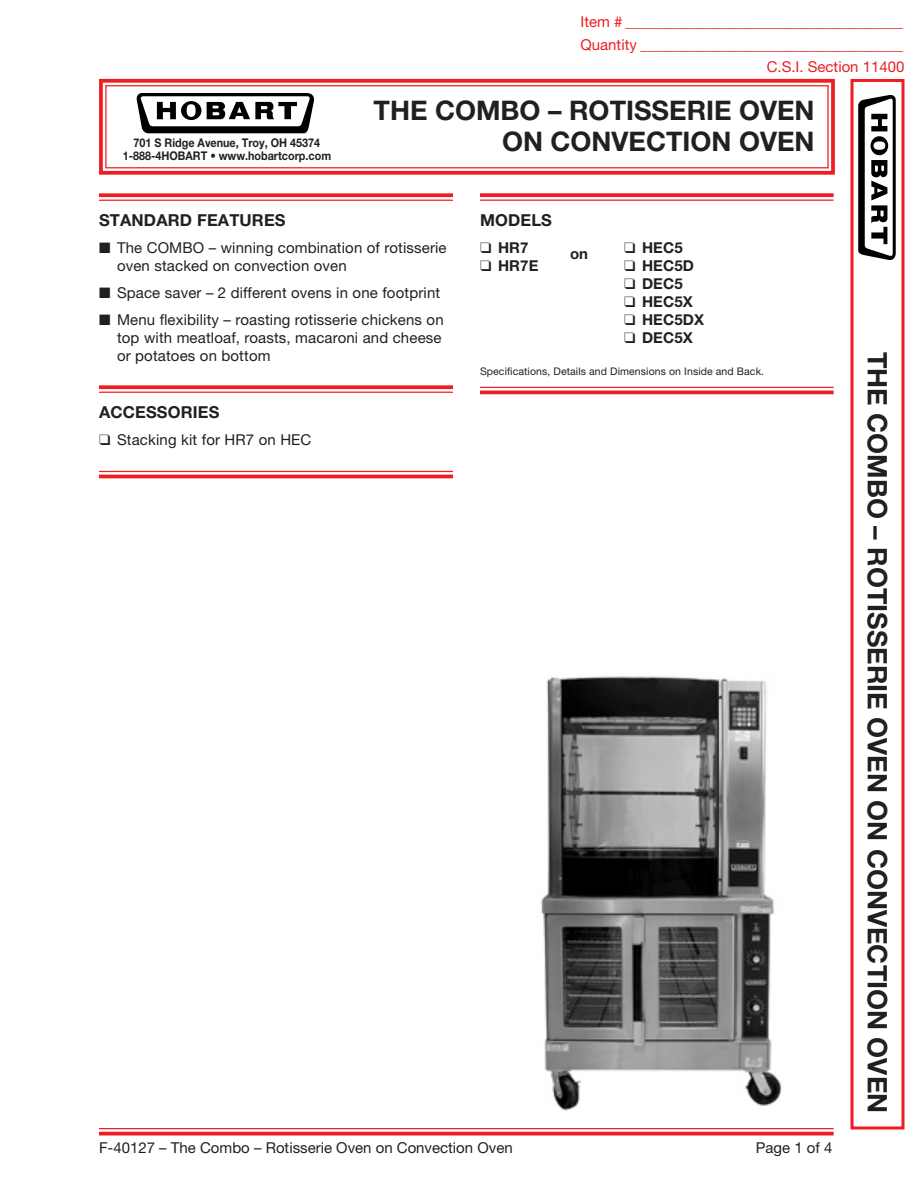
<style>
.page{position:relative;width:918px;height:1188px;background:#fff}
.page>*{position:absolute;margin:0;border:0;box-sizing:border-box;transform-origin:0 0}
.t1{font:700 27px "Helvetica Neue LT Std";color:#231f20}
.t2{font:700 16.5px "Helvetica Neue LT Std";letter-spacing:.01em;color:#231f20}
.t3{font:15px/18px "Helvetica Neue LT Std";letter-spacing:.01em;color:#231f20}
.t4{font:15px/22.5px "Helvetica Neue LT Std";color:#ee1d23;text-align:right}
.t5{font:700 15px "Helvetica Neue LT Std";letter-spacing:.01em;color:#231f20}
.t6{font:700 12px "Helvetica Neue LT Std";color:#231f20;scale:.9 1}
.t7{font:10.5px "Helvetica Neue LT Std";letter-spacing:.01em;color:#231f20}
</style>
<div class="page">
<svg style="left:99px;top:78px;width:736px;height:97px"></svg>
<div style="left:105px;top:85px;width:724px;height:83px;border:1px solid #ee1d23"></div>
<div style="left:850px;top:79px;width:54px;height:1051px;border:3px solid #ee1d23"></div>
<hr style="left:99px;top:1128px;width:735px;height:1px;background:#ee1d23">
<svg style="left:99px;top:1132px;width:735px;height:4px;background:#f0393e"></svg>
<svg style="left:858px;top:95px;width:38px;height:165px"></svg>
<svg style="left:137px;top:93px;width:177px;height:40px"></svg>
<img style="left:541px;top:676px;width:241px;height:435px">
<svg style="left:99px;top:193px;width:354px;height:4px"></svg>
<hr style="left:99px;top:200px;width:354px;height:1px;background:#ee1d23">
<svg style="left:99px;top:385px;width:354px;height:4px"></svg>
<hr style="left:99px;top:392px;width:354px;height:1px;background:#ee1d23">
<hr style="left:99px;top:471px;width:354px;height:1px;background:#ee1d23">
<hr style="left:99px;top:475px;width:354px;height:3px;background:#ee1d23">
<svg style="left:480px;top:193px;width:354px;height:4px"></svg>
<hr style="left:480px;top:200px;width:354px;height:1px;background:#ee1d23">
<hr style="left:480px;top:387px;width:354px;height:1px;background:#ee1d23">
<hr style="left:480px;top:391px;width:354px;height:3px;background:#ee1d23">
<p class="t4" style="left:580px;top:10px;width:326px">Item # _____________________________________<br>Quantity ___________________________________<br>C.S.I. Section 11400</p>
<h1 class="t1" style="left:374px;top:93px;width:443px">THE COMBO – ROTISSERIE OVEN</h1>
<p class="t6" style="left:134px;top:135px;width:209px">701 S Ridge Avenue, Troy, OH 45374</p>
<h1 class="t1" style="left:502px;top:125px;width:314px">ON CONVECTION OVEN</h1>
<p class="t6" style="left:123px;top:148px;width:233px">1-888-4HOBART • www.hobartcorp.com</p>
<p class="t2" style="left:99px;top:210px;width:188px">STANDARD FEATURES</p>
<p class="t3" style="left:117px;top:239px;width:331px;text-indent:-18px">■ The COMBO – winning combination of rotisserie oven stacked on convection oven</p>
<p class="t3" style="left:99px;top:284px;width:343px">■ Space saver – 2 different ovens in one footprint</p>
<p class="t3" style="left:117px;top:311px;width:328px;text-indent:-18px">■ Menu flexibility – roasting rotisserie chickens on top with meatloaf, roasts, macaroni and cheese or potatoes on bottom</p>
<p class="t2" style="left:99px;top:402px;width:122px">ACCESSORIES</p>
<p class="t3" style="left:99px;top:431px;width:214px">❑ Stacking kit for HR7 on HEC</p>
<p class="t2" style="left:480px;top:210px;width:74px">MODELS</p>
<p class="t5" style="left:480px;top:239px;width:50px">❑ HR7</p>
<p class="t5" style="left:624px;top:239px;width:60px">❑ HEC5</p>
<p class="t5" style="left:570px;top:245px;width:20px">on</p>
<p class="t5" style="left:480px;top:257px;width:60px">❑ HR7E</p>
<p class="t5" style="left:624px;top:257px;width:72px">❑ HEC5D</p>
<p class="t5" style="left:624px;top:275px;width:60px">❑ DEC5</p>
<p class="t5" style="left:624px;top:293px;width:70px">❑ HEC5X</p>
<p class="t5" style="left:624px;top:311px;width:82px">❑ HEC5DX</p>
<p class="t5" style="left:624px;top:329px;width:70px">❑ DEC5X</p>
<p class="t7" style="left:480px;top:365px;width:286px">Specifications, Details and Dimensions on Inside and Back.</p>
<p class="t3" style="left:99px;top:1139px;width:415px">F-40127 – The Combo – Rotisserie Oven on Convection Oven</p>
<p class="t3" style="left:756px;top:1139px;width:78px">Page 1 of 4</p>
<h1 class="t1" style="left:894px;top:352px;width:763px;rotate:90deg">THE COMBO – ROTISSERIE OVEN ON CONVECTION OVEN</h1>
</div>
